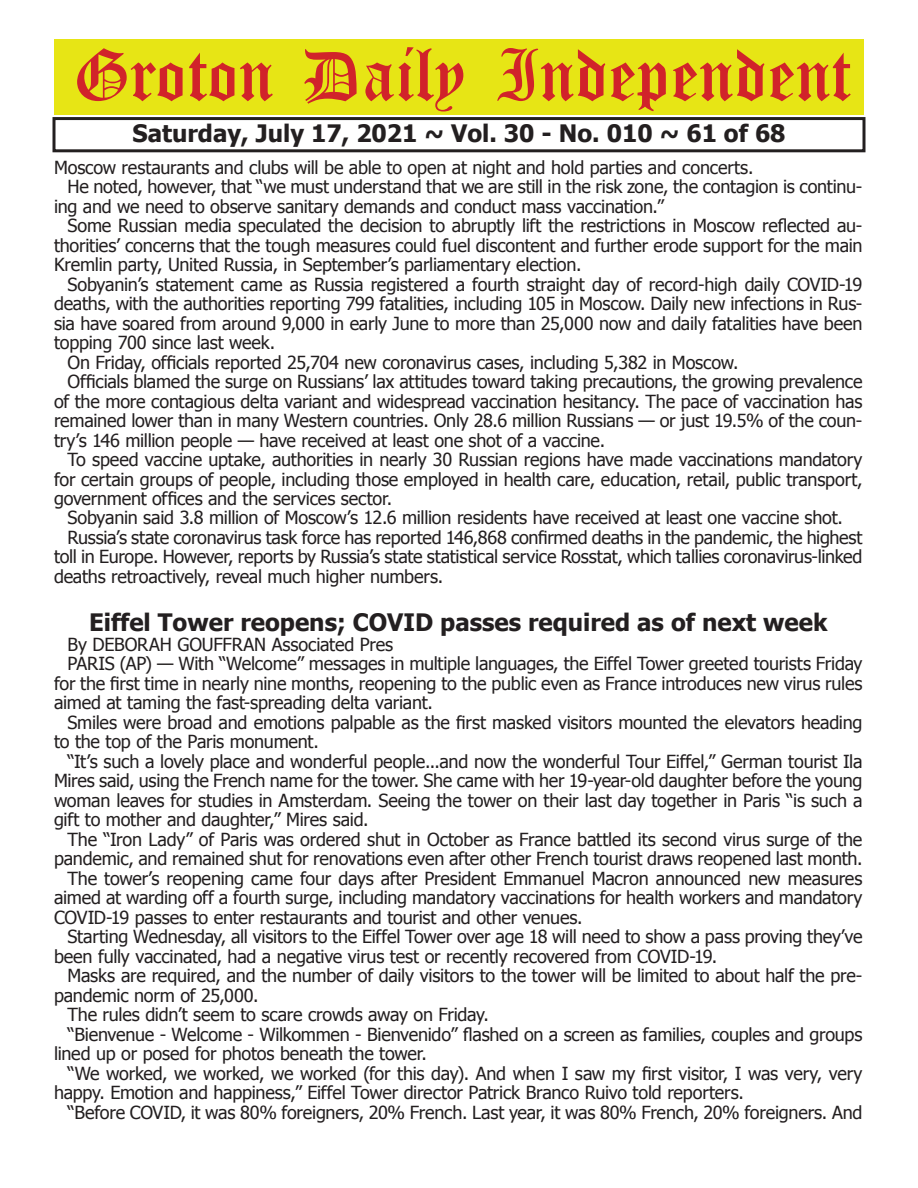
<style>
.page{position:relative;width:918px;height:1188px;background:#fff}
.page>*{position:absolute;margin:0;border:0;box-sizing:border-box;transform-origin:0 0}
.t1{font:54px "Old English Five";color:#d1232a}
.t2{font:700 24px "Tahoma";color:#231f20}
.t3{font:18px "Tahoma";letter-spacing:-.01em;color:#231f20}
</style>
<div class="page">
<div style="left:52px;top:117px;width:814px;height:35px;border:3px solid #231f20"></div>
<div style="left:54px;top:40px;width:810px;height:75px;background:#e7e515"></div>
<h1 class="t1" style="left:73px;top:50px;width:779px">Groton Daily Independent</h1>
<h2 class="t2" style="left:133px;top:116px;width:654px">Saturday, July 17, 2021 ~ Vol. 30 - No. 010 ~ 61 of 68</h2>
<p class="t3" style="left:54px;top:155px;width:701px">Moscow restaurants and clubs will be able to open at night and hold parties and concerts.</p>
<p class="t3" style="left:68px;top:174px;width:796px">He noted, however, that “we must understand that we are still in the risk zone, the contagion is continu-</p>
<p class="t3" style="left:54px;top:194px;width:611px">ing and we need to observe sanitary demands and conduct mass vaccination.”</p>
<p class="t3" style="left:68px;top:213px;width:796px">Some Russian media speculated the decision to abruptly lift the restrictions in Moscow reflected au-</p>
<p class="t3" style="left:54px;top:233px;width:810px">thorities’ concerns that the tough measures could fuel discontent and further erode support for the main</p>
<p class="t3" style="left:54px;top:252px;width:529px">Kremlin party, United Russia, in September’s parliamentary election.</p>
<p class="t3" style="left:68px;top:272px;width:796px">Sobyanin’s statement came as Russia registered a fourth straight day of record-high daily COVID-19</p>
<p class="t3" style="left:54px;top:291px;width:810px">deaths, with the authorities reporting 799 fatalities, including 105 in Moscow. Daily new infections in Rus-</p>
<p class="t3" style="left:54px;top:311px;width:810px">sia have soared from around 9,000 in early June to more than 25,000 now and daily fatalities have been</p>
<p class="t3" style="left:54px;top:330px;width:223px">topping 700 since last week.</p>
<p class="t3" style="left:68px;top:350px;width:672px">On Friday, officials reported 25,704 new coronavirus cases, including 5,382 in Moscow.</p>
<p class="t3" style="left:68px;top:369px;width:796px">Officials blamed the surge on Russians’ lax attitudes toward taking precautions, the growing prevalence</p>
<p class="t3" style="left:54px;top:389px;width:810px">of the more contagious delta variant and widespread vaccination hesitancy. The pace of vaccination has</p>
<p class="t3" style="left:54px;top:408px;width:810px">remained lower than in many Western countries. Only 28.6 million Russians — or just 19.5% of the coun-</p>
<p class="t3" style="left:54px;top:428px;width:553px">try’s 146 million people — have received at least one shot of a vaccine.</p>
<p class="t3" style="left:68px;top:447px;width:796px">To speed vaccine uptake, authorities in nearly 30 Russian regions have made vaccinations mandatory</p>
<p class="t3" style="left:54px;top:467px;width:810px">for certain groups of people, including those employed in health care, education, retail, public transport,</p>
<p class="t3" style="left:54px;top:486px;width:340px">government offices and the services sector.</p>
<p class="t3" style="left:68px;top:506px;width:777px">Sobyanin said 3.8 million of Moscow’s 12.6 million residents have received at least one vaccine shot.</p>
<p class="t3" style="left:68px;top:525px;width:797px">Russia’s state coronavirus task force has reported 146,868 confirmed deaths in the pandemic, the highest</p>
<p class="t3" style="left:54px;top:545px;width:810px">toll in Europe. However, reports by Russia’s state statistical service Rosstat, which tallies coronavirus-linked</p>
<p class="t3" style="left:54px;top:564px;width:391px">deaths retroactively, reveal much higher numbers.</p>
<h2 class="t2" style="left:89px;top:606px;width:740px">Eiffel Tower reopens; COVID passes required as of next week</h2>
<p class="t3" style="left:68px;top:632px;width:327px">By DEBORAH GOUFFRAN Associated Pres</p>
<p class="t3" style="left:68px;top:652px;width:797px">PARIS (AP) — With “Welcome” messages in multiple languages, the Eiffel Tower greeted tourists Friday</p>
<p class="t3" style="left:54px;top:671px;width:810px">for the first time in nearly nine months, reopening to the public even as France introduces new virus rules</p>
<p class="t3" style="left:54px;top:691px;width:380px">aimed at taming the fast-spreading delta variant.</p>
<p class="t3" style="left:68px;top:710px;width:797px">Smiles were broad and emotions palpable as the first masked visitors mounted the elevators heading</p>
<p class="t3" style="left:54px;top:730px;width:266px">to the top of the Paris monument.</p>
<p class="t3" style="left:68px;top:749px;width:797px">“It’s such a lovely place and wonderful people...and now the wonderful Tour Eiffel,” German tourist Ila</p>
<p class="t3" style="left:54px;top:769px;width:810px">Mires said, using the French name for the tower. She came with her 19-year-old daughter before the young</p>
<p class="t3" style="left:54px;top:788px;width:810px">woman leaves for studies in Amsterdam. Seeing the tower on their last day together in Paris “is such a</p>
<p class="t3" style="left:54px;top:808px;width:316px">gift to mother and daughter,” Mires said.</p>
<p class="t3" style="left:68px;top:827px;width:796px">The “Iron Lady” of Paris was ordered shut in October as France battled its second virus surge of the</p>
<p class="t3" style="left:54px;top:847px;width:810px">pandemic, and remained shut for renovations even after other French tourist draws reopened last month.</p>
<p class="t3" style="left:68px;top:866px;width:796px">The tower’s reopening came four days after President Emmanuel Macron announced new measures</p>
<p class="t3" style="left:54px;top:886px;width:810px">aimed at warding off a fourth surge, including mandatory vaccinations for health workers and mandatory</p>
<p class="t3" style="left:54px;top:905px;width:530px">COVID-19 passes to enter restaurants and tourist and other venues.</p>
<p class="t3" style="left:68px;top:925px;width:797px">Starting Wednesday, all visitors to the Eiffel Tower over age 18 will need to show a pass proving they’ve</p>
<p class="t3" style="left:54px;top:944px;width:665px">been fully vaccinated, had a negative virus test or recently recovered from COVID-19.</p>
<p class="t3" style="left:68px;top:964px;width:796px">Masks are required, and the number of daily visitors to the tower will be limited to about half the pre-</p>
<p class="t3" style="left:54px;top:983px;width:206px">pandemic norm of 25,000.</p>
<p class="t3" style="left:68px;top:1003px;width:423px">The rules didn’t seem to scare crowds away on Friday.</p>
<p class="t3" style="left:68px;top:1022px;width:796px">“Bienvenue - Welcome - Wilkommen - Bienvenido” flashed on a screen as families, couples and groups</p>
<p class="t3" style="left:54px;top:1042px;width:374px">lined up or posed for photos beneath the tower.</p>
<p class="t3" style="left:68px;top:1061px;width:796px">“We worked, we worked, we worked (for this day). And when I saw my first visitor, I was very, very</p>
<p class="t3" style="left:54px;top:1081px;width:691px">happy. Emotion and happiness,” Eiffel Tower director Patrick Branco Ruivo told reporters.</p>
<p class="t3" style="left:68px;top:1100px;width:797px">“Before COVID, it was 80% foreigners, 20% French. Last year, it was 80% French, 20% foreigners. And</p>
</div>
